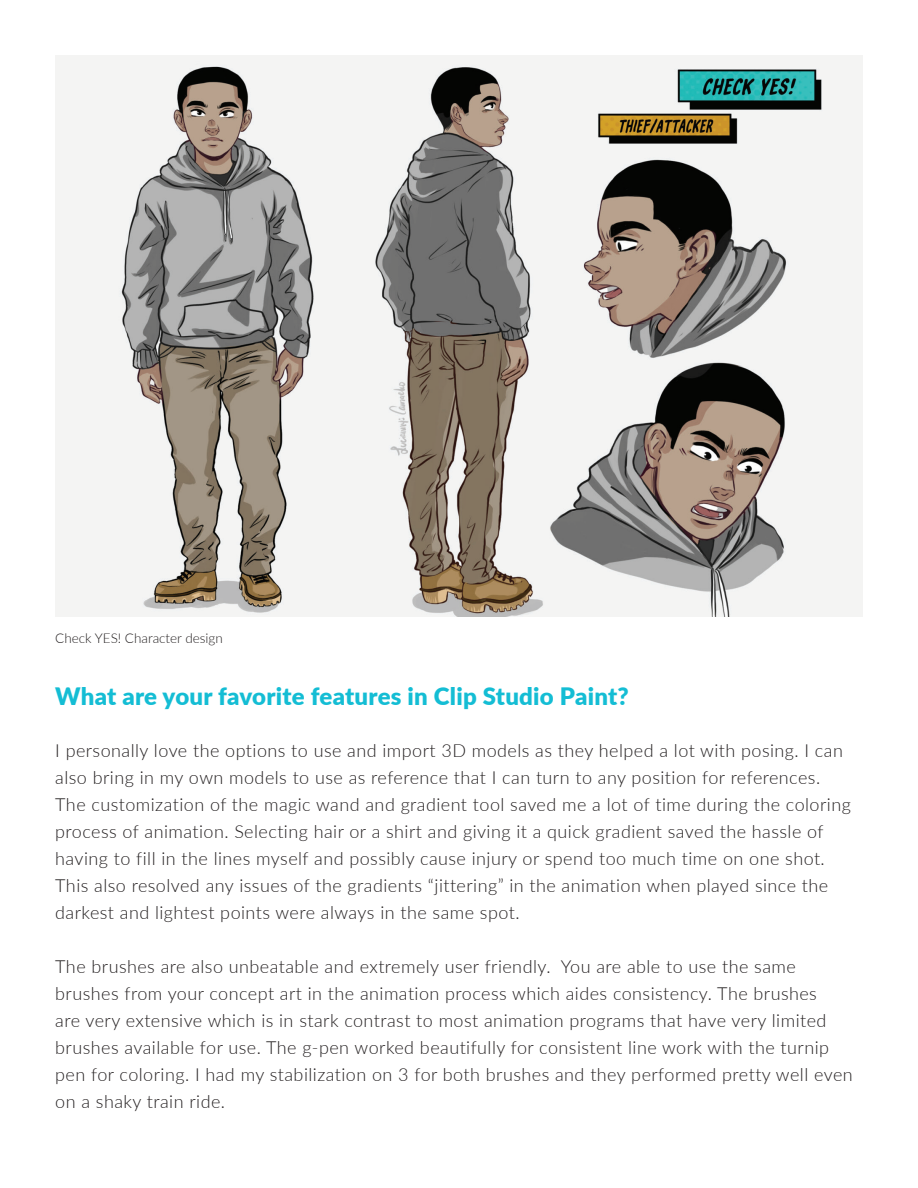
<style>
.page{position:relative;width:918px;height:1188px;background:#fff}
.page>*{position:absolute;margin:0;border:0;box-sizing:border-box;transform-origin:0 0}
.t1{font:900 24px "Lato";letter-spacing:.01em;color:#14bdd4}
.t2{font:300 18px/27px "Lato";letter-spacing:.025em;color:#231f20}
.t3{font:300 13.5px "Lato";color:#231f20}
</style>
<div class="page">
<img style="left:55px;top:55px;width:808px;height:562px">
<p class="t3" style="left:55px;top:629px;width:169px">Check YES! Character design</p>
<h1 class="t1" style="left:55px;top:678px;width:575px">What are your favorite features in Clip Studio Paint?</h1>
<p class="t2" style="left:55px;top:737px;width:797px">I personally love the options to use and import 3D models as they helped a lot with posing. I can also bring in my own models to use as reference that I can turn to any position for references.<br>The customization of the magic wand and gradient tool saved me a lot of time during the coloring process of animation. Selecting hair or a shirt and giving it a quick gradient saved the hassle of having to fill in the lines myself and possibly cause injury or spend too much time on one shot.<br>This also resolved any issues of the gradients “jittering” in the animation when played since the darkest and lightest points were always in the same spot.</p>
<p class="t2" style="left:55px;top:953px;width:799px">The brushes are also unbeatable and extremely user friendly. You are able to use the same brushes from your concept art in the animation process which aides consistency. The brushes<br>are very extensive which is in stark contrast to most animation programs that have very limited brushes available for use. The g-pen worked beautifully for consistent line work with the turnip pen for coloring. I had my stabilization on 3 for both brushes and they performed pretty well even on a shaky train ride.</p>
</div>
